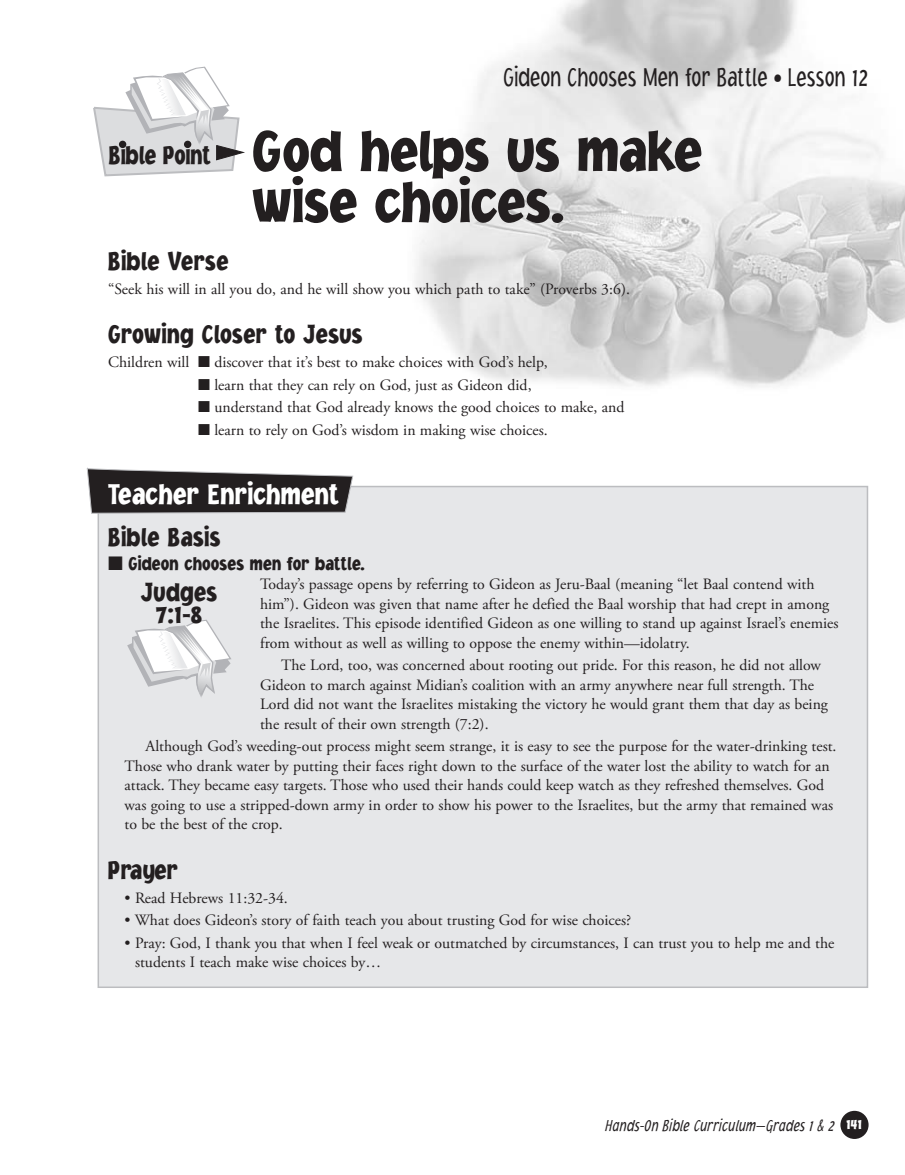
<style>
.page{position:relative;width:905px;height:1175px;background:#fff}
.page>*{position:absolute;margin:0;border:0;box-sizing:border-box;transform-origin:0 0}
.Lesson_title{font:900 60px/51px "Jacoby Cond ICG";color:#231f20}
.Tch_Enrich_Head{font:900 30px "Jacoby Cond ICG";letter-spacing:.01em;color:#fff;scale:.95 1}
.Lesson_Subheads{font:900 27px/22.5px "Jacoby Cond ICG";letter-spacing:.015em;color:#231f20;text-align:center;scale:.95 1}
.LessonStart_Header{font:300 27px "Jacoby Cond ICG";letter-spacing:-.02em;color:#231f20;scale:.9 1}
.Lesson_Subheads-2{font:900 27px "Jacoby Cond ICG";letter-spacing:.015em;color:#231f20;scale:.9 1}
.Tch_Enrich_13pt_sub{font:900 19.5px "Jacoby Cond ICG";letter-spacing:.01em;color:#231f20;scale:.95 1}
.t1{font:italic 300 16.5px "Jacoby Cond ICG";letter-spacing:-.01em;color:#231f20;scale:.9 1}
.Tch_Enrich_paragraph{font:15.75px/19.5px "Adobe Garamond Pro";color:#231f20}
.Normal_FL{font:15.75px "Adobe Garamond Pro";color:#231f20}
.t2{font:900 15px "Jacoby Cond ICG";color:#fff}
</style>
<div class="page">
<div style="left:840px;top:1110px;width:28px;height:28px;background:#231f20;border-radius:50%"></div>
<div style="left:98px;top:486px;width:770px;height:502px;background:#e6e7e9;border:2px solid #bcbdc0"></div>
<svg style="left:86px;top:468px;width:267px;height:45px;background:#423f40"></svg>
<img style="left:415px;top:0;width:489px;height:388px">
<svg style="left:93px;top:67px;width:151px;height:110px"></svg>
<svg style="left:127px;top:619px;width:104px;height:78px"></svg>
<p class="Lesson_Subheads-2" style="left:109px;top:139px;width:115px">Bible Point</p>
<p class="LessonStart_Header" style="left:503px;top:61px;width:407px">Gideon Chooses Men for Battle • Lesson 12</p>
<p class="Lesson_title" style="left:252px;top:124px;width:451px">God helps us make wise choices.</p>
<p class="Lesson_Subheads" style="left:108px;top:249px;width:128px">Bible Verse</p>
<p class="Normal_FL" style="left:108px;top:279px;width:523px">“Seek his will in all you do, and he will show you which path to take” (Proverbs 3:6).</p>
<p class="Lesson_Subheads" style="left:108px;top:322px;width:269px">Growing Closer to Jesus</p>
<p class="Normal_FL" style="left:108px;top:352px;width:441px">Children will ■ discover that it’s best to make choices with God’s help,</p>
<p class="Normal_FL" style="left:198px;top:375px;width:335px">■ learn that they can rely on God, just as Gideon did,</p>
<p class="Normal_FL" style="left:198px;top:397px;width:428px">■ understand that God already knows the good choices to make, and</p>
<p class="Normal_FL" style="left:198px;top:420px;width:351px">■ learn to rely on God’s wisdom in making wise choices.</p>
<p class="Tch_Enrich_Head" style="left:108px;top:475px;width:245px">Teacher Enrichment</p>
<p class="Lesson_Subheads" style="left:108px;top:525px;width:120px">Bible Basis</p>
<p class="Tch_Enrich_13pt_sub" style="left:108px;top:551px;width:272px">■ Gideon chooses men for battle.</p>
<p class="Tch_Enrich_paragraph" style="left:260px;top:575px;width:580px">Today’s passage opens by referring to Gideon as Jeru-Baal (meaning “let Baal contend with him”). Gideon was given that name after he defied the Baal worship that had crept in among the Israelites. This episode identified Gideon as one willing to stand up against Israel’s enemies from without as well as willing to oppose the enemy within—idolatry.</p>
<p class="Tch_Enrich_paragraph" style="left:260px;top:656px;width:569px;text-indent:21px">The Lord, too, was concerned about rooting out pride. For this reason, he did not allow Gideon to march against Midian’s coalition with an army anywhere near full strength. The Lord did not want the Israelites mistaking the victory he would grant them that day as being the result of their own strength (7:2).</p>
<p class="Tch_Enrich_paragraph" style="left:125px;top:737px;width:713px;text-indent:21px">Although God’s weeding-out process might seem strange, it is easy to see the purpose for the water-drinking test.<br>Those who drank water by putting their faces right down to the surface of the water lost the ability to watch for an attack. They became easy targets. Those who used their hands could keep watch as they refreshed themselves. God was going to use a stripped-down army in order to show his power to the Israelites, but the army that remained was to be the best of the crop.</p>
<p class="Lesson_Subheads" style="left:108px;top:858px;width:75px">Prayer</p>
<p class="Tch_Enrich_paragraph" style="left:124px;top:888px;width:165px">• Read Hebrews 11:32-34.</p>
<p class="Tch_Enrich_paragraph" style="left:124px;top:911px;width:508px">• What does Gideon’s story of faith teach you about trusting God for wise choices?</p>
<p class="Tch_Enrich_paragraph" style="left:135px;top:933px;width:700px;text-indent:-10px">• Pray: God, I thank you that when I feel weak or outmatched by circumstances, I can trust you to help me and the students I teach make wise choices by…</p>
<p class="Lesson_Subheads" style="left:141px;top:580px;width:82px">Judges<br>7:1-8</p>
<p class="t1" style="left:605px;top:1116px;width:256px">Hands-On Bible Curriculum—Grades 1 &amp; 2</p>
<p class="t2" style="left:846px;top:1115px;width:18px">141</p>
</div>
